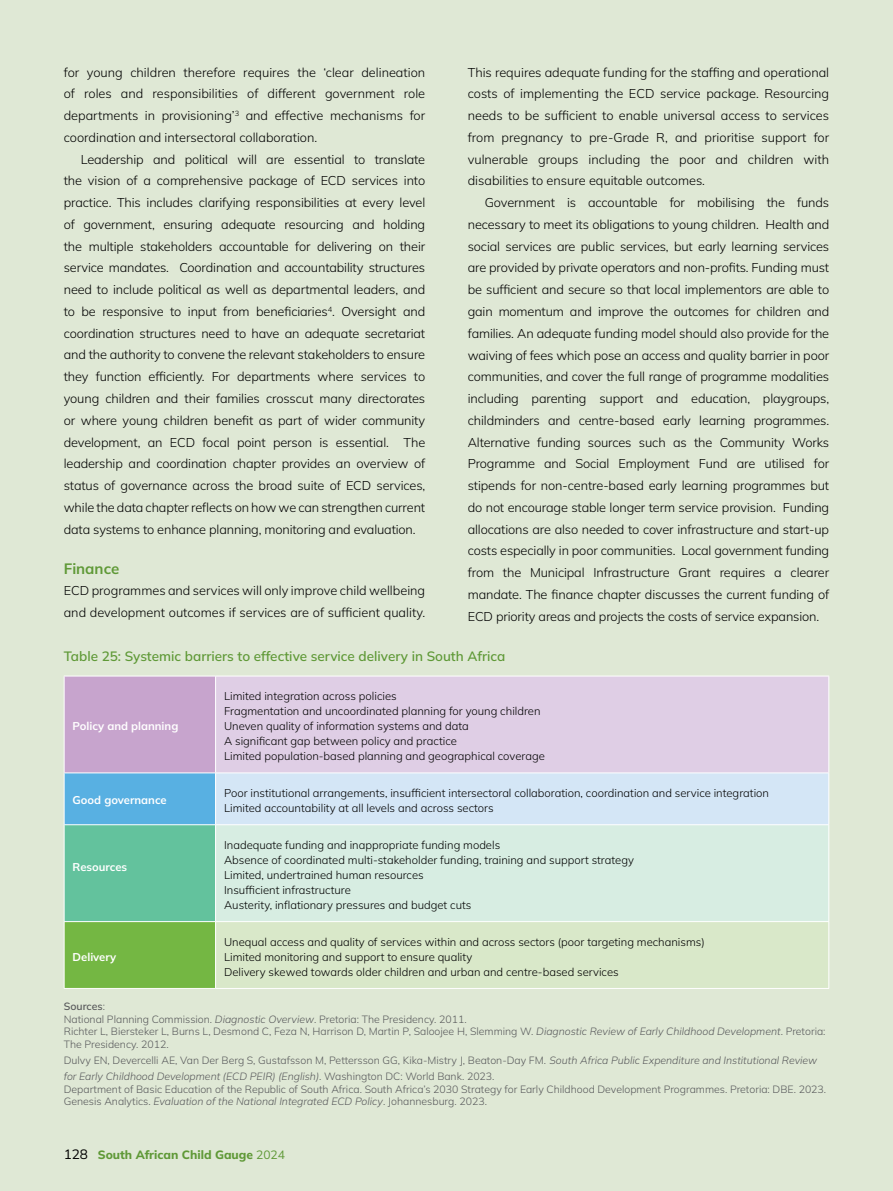
<style>
.page{position:relative;width:893px;height:1191px;background:#dfe8d5}
.page>*{position:absolute;margin:0;border:0;box-sizing:border-box;transform-origin:0 0}
.t1{font:700 15px "Mulish";color:#5f9937}
.t2{font:600 13.5px "Mulish";color:#5f9937}
.t3{font:300 12.75px/21.8px "Mulish";color:#000;text-align:justify}
.t4{font:800 12px "Mulish";color:#5f9937}
.t5{font:300 11.25px/15px "Mulish";color:#000}
.t6{font:700 11.25px "Mulish";color:#fff}
.t7{font:300 10.5px/12.6px "Mulish";color:#58595b}
.s1{font-weight:600}
.s2{font-style:italic}
.s3{font-weight:400;font-size:13.5px;color:#000}
.s4{font-weight:400}
</style>
<div class="page">
<div style="left:64px;top:676px;width:152px;height:97px;background:#c7a4cd"></div>
<div style="left:216px;top:676px;width:613px;height:97px;background:#dfcee5"></div>
<div style="left:64px;top:773px;width:152px;height:51px;background:#58b0e2"></div>
<div style="left:216px;top:773px;width:613px;height:51px;background:#d4e6f6"></div>
<div style="left:64px;top:824px;width:152px;height:97px;background:#63c29d"></div>
<div style="left:216px;top:824px;width:613px;height:97px;background:#d7ede2"></div>
<div style="left:64px;top:921px;width:152px;height:67px;background:#74b743"></div>
<div style="left:216px;top:921px;width:613px;height:67px;background:#d9e8c9"></div>
<hr style="left:215px;top:676px;width:1px;height:96px;background:#fff">
<hr style="left:64px;top:772px;width:152px;height:1px;background:#fff">
<hr style="left:216px;top:772px;width:613px;height:1px;background:#fff">
<hr style="left:215px;top:773px;width:1px;height:51px;background:#fff">
<hr style="left:64px;top:824px;width:152px;height:1px;background:#fff">
<hr style="left:216px;top:824px;width:613px;height:1px;background:#fff">
<hr style="left:215px;top:825px;width:1px;height:96px;background:#fff">
<hr style="left:64px;top:921px;width:152px;height:1px;background:#fff">
<hr style="left:216px;top:921px;width:613px;height:1px;background:#fff">
<hr style="left:215px;top:922px;width:1px;height:66px;background:#fff">
<hr style="left:64px;top:675px;width:152px;height:1px;background:#fff">
<hr style="left:64px;top:676px;width:1px;height:96px;background:#fff">
<hr style="left:216px;top:675px;width:613px;height:1px;background:#fff">
<hr style="left:828px;top:676px;width:1px;height:96px;background:#fff">
<hr style="left:64px;top:773px;width:1px;height:51px;background:#fff">
<hr style="left:828px;top:773px;width:1px;height:51px;background:#fff">
<hr style="left:64px;top:825px;width:1px;height:96px;background:#fff">
<hr style="left:828px;top:825px;width:1px;height:96px;background:#fff">
<hr style="left:64px;top:922px;width:1px;height:66px;background:#fff">
<hr style="left:828px;top:922px;width:1px;height:66px;background:#fff">
<hr style="left:64px;top:988px;width:152px;height:1px;background:#fff">
<hr style="left:216px;top:988px;width:613px;height:1px;background:#fff">
<p class="t3" style="left:468px;top:61px;width:363px">This requires adequate funding for the staffing and operational costs of implementing the ECD service package. Resourcing needs to be sufficient to enable universal access to services from pregnancy to pre-Grade R, and prioritise support for vulnerable groups including the poor and children with disabilities to ensure equitable outcomes.</p>
<p class="t3" style="left:468px;top:191px;width:363px;text-indent:17px">Government is accountable for mobilising the funds necessary to meet its obligations to young children. Health and social services are public services, but early learning services are provided by private operators and non-profits. Funding must be sufficient and secure so that local implementors are able to gain momentum and improve the outcomes for children and families. An adequate funding model should also provide for the waiving of fees which pose an access and quality barrier in poor communities, and cover the full range of programme modalities including parenting support and education, playgroups, childminders and centre-based early learning programmes.<br>Alternative funding sources such as the Community Works Programme and Social Employment Fund are utilised for stipends for non-centre-based early learning programmes but do not encourage stable longer term service provision. Funding allocations are also needed to cover infrastructure and start-up costs especially in poor communities. Local government funding from the Municipal Infrastructure Grant requires a clearer mandate. The finance chapter discusses the current funding of ECD priority areas and projects the costs of service expansion.</p>
<p class="t2" style="left:64px;top:647px;width:443px">Table 25: Systemic barriers to effective service delivery in South Africa</p>
<p class="t3" style="left:64px;top:61px;width:363px">for young children therefore requires the ‘clear delineation of roles and responsibilities of different government role departments in provisioning’<sup>3</sup> and effective mechanisms for coordination and intersectoral collaboration.</p>
<p class="t3" style="left:64px;top:148px;width:363px;text-indent:17px">Leadership and political will are essential to translate the vision of a comprehensive package of ECD services into practice. This includes clarifying responsibilities at every level of government, ensuring adequate resourcing and holding the multiple stakeholders accountable for delivering on their service mandates. Coordination and accountability structures need to include political as well as departmental leaders, and to be responsive to input from beneficiaries<sup>4</sup>. Oversight and coordination structures need to have an adequate secretariat and the authority to convene the relevant stakeholders to ensure they function efficiently. For departments where services to young children and their families crosscut many directorates or where young children benefit as part of wider community development, an ECD focal point person is essential. The leadership and coordination chapter provides an overview of status of governance across the broad suite of ECD services, while the data chapter reflects on how we can strengthen current data systems to enhance planning, monitoring and evaluation.</p>
<p class="t1" style="left:64px;top:558px;width:57px">Finance</p>
<p class="t3" style="left:64px;top:579px;width:363px">ECD programmes and services will only improve child wellbeing and development outcomes if services are of sufficient quality.</p>
<p class="t6" style="left:73px;top:718px;width:107px">Policy and planning</p>
<p class="t5" style="left:224px;top:688px;width:322px">Limited integration across policies<br>Fragmentation and uncoordinated planning for young children Uneven quality of information systems and data<br>A significant gap between policy and practice<br>Limited population-based planning and geographical coverage</p>
<p class="t6" style="left:73px;top:792px;width:96px">Good governance</p>
<p class="t5" style="left:224px;top:785px;width:546px">Poor institutional arrangements, insufficient intersectoral collaboration, coordination and service integration<br>Limited accountability at all levels and across sectors</p>
<p class="t6" style="left:73px;top:859px;width:56px">Resources</p>
<p class="t5" style="left:224px;top:837px;width:411px">Inadequate funding and inappropriate funding models<br>Absence of coordinated multi-stakeholder funding, training and support strategy Limited, undertrained human resources<br>Insufficient infrastructure<br>Austerity, inflationary pressures and budget cuts</p>
<p class="t5" style="left:224px;top:933px;width:482px">Unequal access and quality of services within and across sectors (poor targeting mechanisms)<br>Limited monitoring and support to ensure quality<br>Delivery skewed towards older children and urban and centre-based services</p>
<p class="t7" style="left:64px;top:999px;width:763px"><span class="s1">Sources</span>:<br>National Planning Commission. <span class="s2">Diagnostic Overview</span>. Pretoria: The Presidency. 2011.<br>Richter L, Biersteker L, Burns L, Desmond C, Feza N, Harrison D, Martin P, Saloojee H, Slemming W. <span class="s2">Diagnostic Review of Early Childhood Development</span>. Pretoria:<br>The Presidency. 2012.</p>
<p class="t7" style="left:64px;top:1051px;width:755px;line-height:16.2px">Dulvy EN, Devercelli AE, Van Der Berg S, Gustafsson M, Pettersson GG, Kika-Mistry J, Beaton-Day FM. <span class="s2">South Africa Public Expenditure and Institutional Review for Early Childhood Development (ECD PEIR) (English)</span>. Washington DC: World Bank. 2023.</p>
<p class="t7" style="left:64px;top:1082px;width:764px">Department of Basic Education of the Republic of South Africa. South Africa’s 2030 Strategy for Early Childhood Development Programmes. Pretoria: DBE. 2023.<br>Genesis Analytics. <span class="s2">Evaluation of the National Integrated ECD Policy</span>. Johannesburg. 2023.</p>
<p class="t6" style="left:73px;top:948px;width:45px">Delivery</p>
<p class="t4" style="left:64px;top:1146px;width:223px"><span class="s3">128</span> South African Child Gauge <span class="s4">2024</span></p>
</div>
